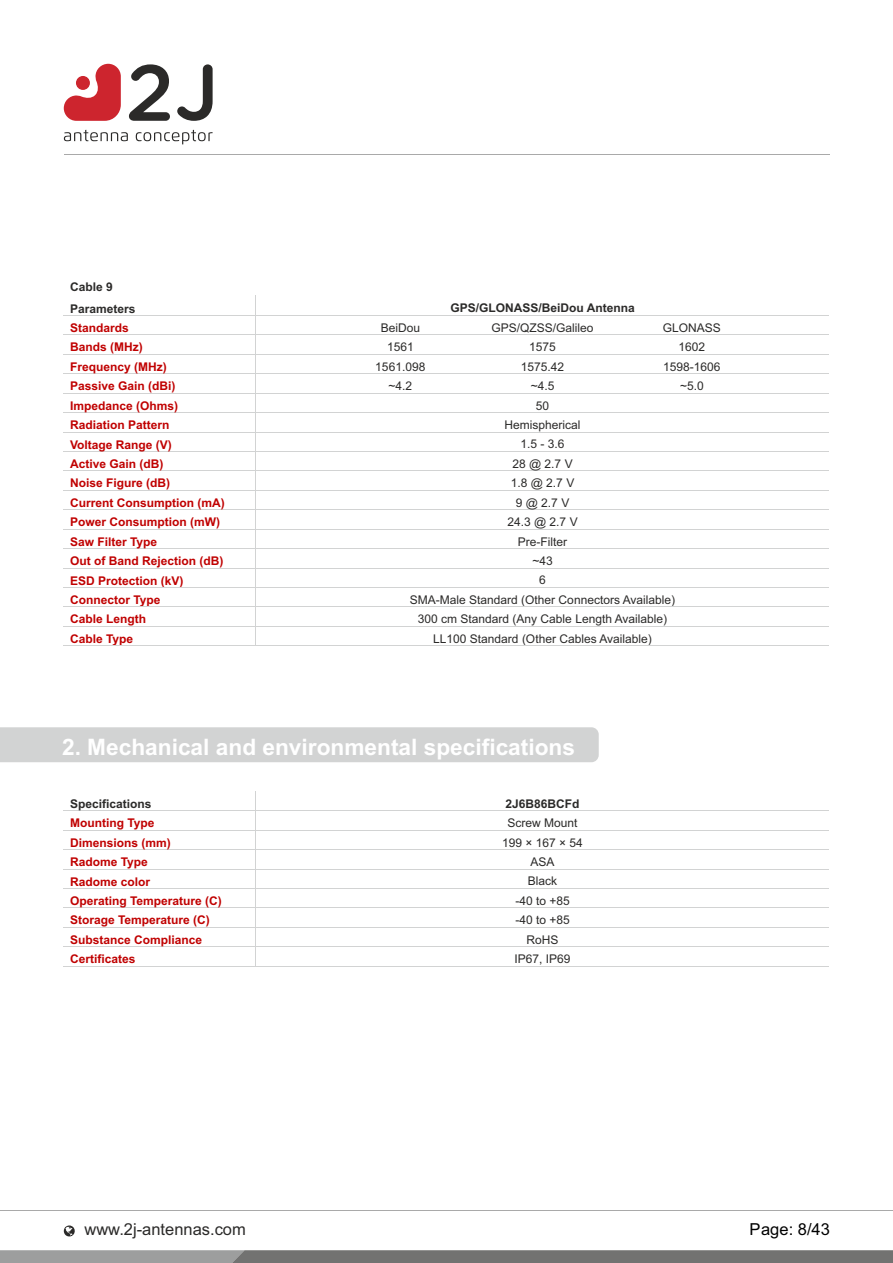
<style>
.page{position:relative;width:893px;height:1263px;background:#fff}
.page>*{position:absolute;margin:0;border:0;box-sizing:border-box;transform-origin:0 0}
.t1{font:700 22.65px "Arial";color:#fff}
.t2{font:16.5px "Arial";color:#2b2a29}
.t3{font:16.5px "Arial";letter-spacing:.005em;color:#000}
.t4{font:700 12px/19.4px "Arial";color:#c00000}
.t5{font:12px/19.4px "Arial";color:#2b2a29;text-align:center}
.t6{font:700 12px/21.5px "Arial";color:#2b2a29}
</style>
<div class="page">
<svg style="left:0;top:1250px;width:893px;height:13px;background:#7f807f"></svg>
<hr style="left:0;top:1210px;width:893px;height:1px;background:#a9a9a9">
<svg style="left:64px;top:130px;width:64px;height:11px"></svg>
<svg style="left:136px;top:130px;width:77px;height:14px"></svg>
<svg style="left:129px;top:64px;width:41px;height:57px"></svg>
<svg style="left:177px;top:64px;width:36px;height:57px"></svg>
<svg style="left:64px;top:64px;width:57px;height:57px"></svg>
<div style="left:76px;top:76px;width:14px;height:14px;background:#cd252e;border-radius:50%"></div>
<hr style="left:64px;top:154px;width:765px;height:1px;background:#a9a9a9">
<div style="left:0;top:727px;width:599px;height:35px;background:#d2d3d3"></div>
<svg style="left:63px;top:1225px;width:12px;height:11px"></svg>
<hr style="left:64px;top:810px;width:765px;height:1px;background:#d2d3d3">
<hr style="left:64px;top:830px;width:765px;height:1px;background:#d2d3d3">
<hr style="left:64px;top:849px;width:765px;height:1px;background:#d2d3d3">
<hr style="left:64px;top:869px;width:765px;height:1px;background:#d2d3d3">
<hr style="left:64px;top:888px;width:765px;height:1px;background:#d2d3d3">
<hr style="left:64px;top:908px;width:765px;height:1px;background:#d2d3d3">
<hr style="left:64px;top:927px;width:765px;height:1px;background:#d2d3d3">
<hr style="left:64px;top:946px;width:765px;height:1px;background:#d2d3d3">
<hr style="left:255px;top:791px;width:1px;height:175px;background:#d2d3d3">
<hr style="left:64px;top:966px;width:765px;height:1px;background:#d2d3d3">
<hr style="left:64px;top:315px;width:765px;height:1px;background:#d2d3d3">
<hr style="left:64px;top:335px;width:765px;height:1px;background:#d2d3d3">
<hr style="left:64px;top:354px;width:765px;height:1px;background:#d2d3d3">
<hr style="left:64px;top:373px;width:765px;height:1px;background:#d2d3d3">
<hr style="left:64px;top:393px;width:765px;height:1px;background:#d2d3d3">
<hr style="left:64px;top:412px;width:765px;height:1px;background:#d2d3d3">
<hr style="left:64px;top:432px;width:765px;height:1px;background:#d2d3d3">
<hr style="left:64px;top:451px;width:765px;height:1px;background:#d2d3d3">
<hr style="left:64px;top:471px;width:765px;height:1px;background:#d2d3d3">
<hr style="left:64px;top:490px;width:765px;height:1px;background:#d2d3d3">
<hr style="left:64px;top:509px;width:765px;height:1px;background:#d2d3d3">
<hr style="left:64px;top:529px;width:765px;height:1px;background:#d2d3d3">
<hr style="left:64px;top:548px;width:765px;height:1px;background:#d2d3d3">
<hr style="left:64px;top:568px;width:765px;height:1px;background:#d2d3d3">
<hr style="left:255px;top:296px;width:1px;height:350px;background:#d2d3d3">
<hr style="left:64px;top:587px;width:765px;height:1px;background:#d2d3d3">
<hr style="left:64px;top:607px;width:765px;height:1px;background:#d2d3d3">
<hr style="left:64px;top:626px;width:765px;height:1px;background:#d2d3d3">
<hr style="left:64px;top:645px;width:765px;height:1px;background:#d2d3d3">
<p class="t6" style="left:70px;top:277px;width:67px">Cable 9<br>Parameters</p>
<p class="t4" style="left:70px;top:319px;width:156px">Standards<br>Bands (MHz)<br>Frequency (MHz)<br>Passive Gain (dBi)<br>Impedance (Ohms)<br>Radiation Pattern<br>Voltage Range (V)<br>Active Gain (dB)<br>Noise Figure (dB)<br>Current Consumption (mA)<br>Power Consumption (mW)<br>Saw Filter Type<br>Out of Band Rejection (dB)<br>ESD Protection (kV)<br>Connector Type<br>Cable Length<br>Cable Type</p>
<p class="t6" style="left:450px;top:299px;width:186px">GPS/GLONASS/BeiDou Antenna</p>
<p class="t5" style="left:410px;top:319px;width:267px">GPS/QZSS/Galileo<br>1575<br>1575.42<br>~4.5<br>50<br>Hemispherical<br>1.5 - 3.6<br>28 @ 2.7 V<br>1.8 @ 2.7 V<br>9 @ 2.7 V<br>24.3 @ 2.7 V<br>Pre-Filter<br>~43<br>6<br>SMA-Male Standard (Other Connectors Available)<br>300 cm Standard (Any Cable Length Available)<br>LL100 Standard (Other Cables Available)</p>
<p class="t5" style="left:375px;top:319px;width:52px">BeiDou<br>1561<br>1561.098 ~4.2</p>
<p class="t5" style="left:663px;top:319px;width:60px">GLONASS<br>1602<br>1598-1606 ~5.0</p>
<h1 class="t1" style="left:62px;top:739px;width:514px">2. Mechanical and environmental specifications</h1>
<p class="t6" style="left:70px;top:794px;width:83px">Specifications</p>
<p class="t4" style="left:70px;top:814px;width:153px">Mounting Type<br>Dimensions (mm)<br>Radome Type<br>Radome color<br>Operating Temperature (C)<br>Storage Temperature (C)<br>Substance Compliance<br>Certificates</p>
<p class="t6" style="left:506px;top:794px;width:76px">2J6B86BCFd</p>
<p class="t5" style="left:502px;top:814px;width:82px">Screw Mount<br>199 × 167 × 54<br>ASA<br>Black<br>-40 to +85<br>-40 to +85<br>RoHS<br>IP67, IP69</p>
<h2 class="t2" style="left:84px;top:1223px;width:163px">www.2j-antennas.com</h2>
<h2 class="t3" style="left:749px;top:1223px;width:82px">Page: 8/43</h2>
</div>
